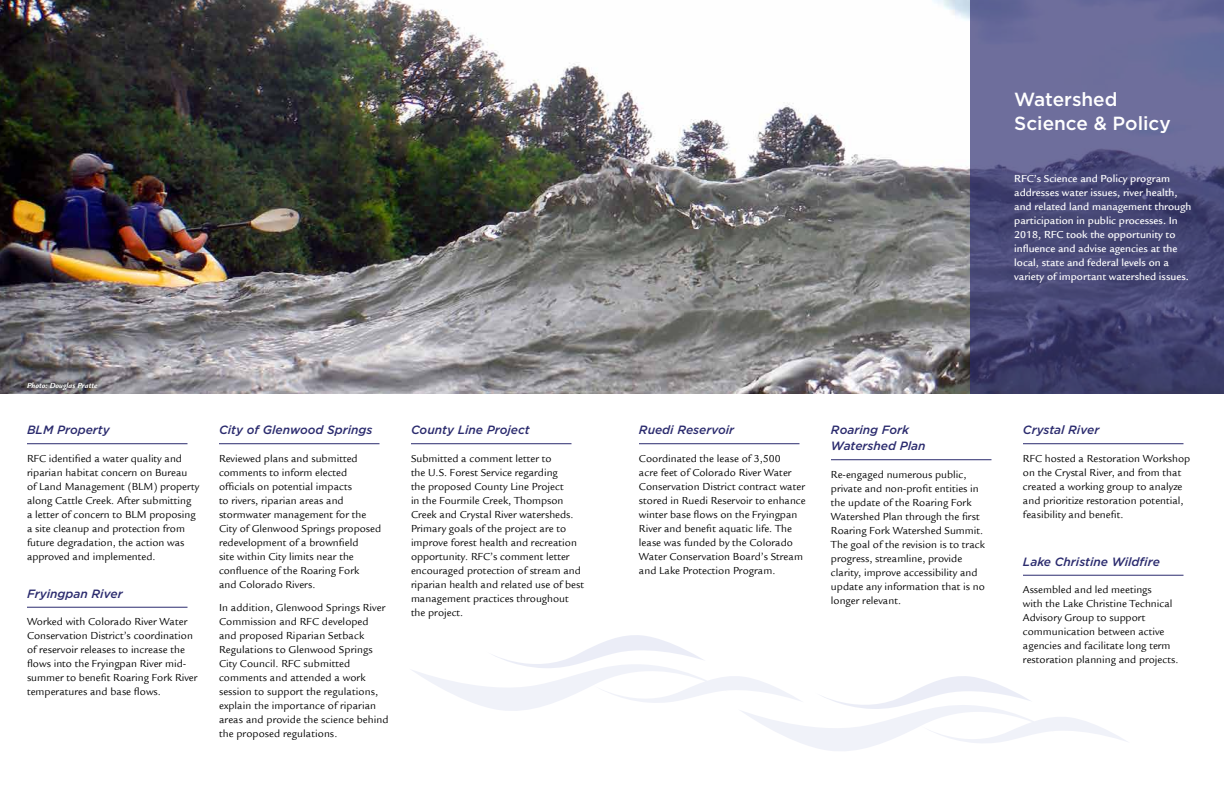
<style>
.page{position:relative;width:1224px;height:792px;background:#fff}
.page>*{position:absolute;margin:0;border:0;box-sizing:border-box;transform-origin:0 0}
.t1{font:500 19px/24px "Gotham";color:#fff}
.t2{font:italic 500 12px/16px "Gotham";color:#2b2b6e}
.t3{font:11px/14px "Legacy Sans Std";color:#000}
.t4{font:500 11px/14px "Legacy Sans Std";color:#fff}
.t5{font:italic 700 8px "Legacy Sans";color:#fff}
</style>
<div class="page">
<img style="left:0;top:0;width:971px;height:394px">
<hr style="left:27px;top:443px;width:161px;height:1px;background:#2b2b6e">
<hr style="left:27px;top:607px;width:161px;height:1px;background:#2b2b6e">
<hr style="left:219px;top:443px;width:161px;height:1px;background:#2b2b6e">
<hr style="left:411px;top:443px;width:161px;height:1px;background:#2b2b6e">
<hr style="left:639px;top:443px;width:160px;height:1px;background:#2b2b6e">
<hr style="left:831px;top:459px;width:160px;height:1px;background:#2b2b6e">
<hr style="left:1023px;top:443px;width:160px;height:1px;background:#2b2b6e">
<hr style="left:1023px;top:575px;width:160px;height:1px;background:#2b2b6e">
<svg style="left:971px;top:0;width:253px;height:394px;background:#545482"></svg>
<svg style="left:24px;top:378px;width:77px;height:16px"></svg>
<svg style="left:412px;top:635px;width:715px;height:116px"></svg>
<p class="t5" style="left:27px;top:380px;width:72px">Photo: Douglas Pratte</p>
<p class="t2" style="left:27px;top:422px;width:84px">BLM Property</p>
<p class="t3" style="left:27px;top:452px;width:174px">RFC identified a water quality and riparian habitat concern on Bureau of Land Management (BLM) property along Cattle Creek. After submitting a letter of concern to BLM proposing a site cleanup and protection from future degradation, the action was approved and implemented.</p>
<p class="t2" style="left:27px;top:586px;width:97px">Fryingpan River</p>
<p class="t3" style="left:27px;top:615px;width:172px">Worked with Colorado River Water Conservation District’s coordination of reservoir releases to increase the flows into the Fryingpan River mid&shy;summer to benefit Roaring Fork River temperatures and base flows.</p>
<p class="t2" style="left:219px;top:422px;width:155px">City of Glenwood Springs</p>
<p class="t3" style="left:219px;top:452px;width:164px">Reviewed plans and submitted comments to inform elected officials on potential impacts<br>to rivers, riparian areas and stormwater management for the<br>City of Glenwood Springs proposed redevelopment of a brownfield<br>site within City limits near the confluence of the Roaring Fork<br>and Colorado Rivers.</p>
<p class="t3" style="left:219px;top:601px;width:171px">In addition, Glenwood Springs River<br>Commission and RFC developed and proposed Riparian Setback<br>Regulations to Glenwood Springs<br>City Council. RFC submitted comments and attended a work session to support the regulations, explain the importance of riparian areas and provide the science behind the proposed regulations.</p>
<p class="t2" style="left:411px;top:422px;width:120px">County Line Project</p>
<p class="t3" style="left:411px;top:452px;width:175px">Submitted a comment letter to<br>the U.S. Forest Service regarding<br>the proposed County Line Project<br>in the Fourmile Creek, Thompson<br>Creek and Crystal River watersheds.<br>Primary goals of the project are to improve forest health and recreation opportunity. RFC’s comment letter encouraged protection of stream and riparian health and related use of best management practices throughout the project.</p>
<h1 class="t1" style="left:1014px;top:87px;width:158px">Watershed<br>Science &amp; Policy</h1>
<p class="t4" style="left:1014px;top:172px;width:179px">RFC’s Science and Policy program addresses water issues, river health, and related land management through participation in public processes. In 2018, RFC took the opportunity to influence and advise agencies at the local, state and federal levels on a variety of important watershed issues.</p>
<p class="t2" style="left:639px;top:422px;width:97px">Ruedi Reservoir</p>
<p class="t3" style="left:639px;top:452px;width:168px">Coordinated the lease of 3,500<br>acre feet of Colorado River Water Conservation District contract water stored in Ruedi Reservoir to enhance winter base flows on the Fryingpan River and benefit aquatic life. The lease was funded by the Colorado Water Conservation Board’s Stream and Lake Protection Program.</p>
<p class="t2" style="left:831px;top:422px;width:96px">Roaring Fork<br>Watershed Plan</p>
<p class="t3" style="left:831px;top:468px;width:155px">Re-engaged numerous public, private and non-profit entities in the update of the Roaring Fork<br>Watershed Plan through the first<br>Roaring Fork Watershed Summit.<br>The goal of the revision is to track progress, streamline, provide clarity, improve accessibility and update any information that is no longer relevant.</p>
<p class="t2" style="left:1023px;top:422px;width:78px">Crystal River</p>
<p class="t3" style="left:1023px;top:452px;width:169px">RFC hosted a Restoration Workshop on the Crystal River, and from that created a working group to analyze and prioritize restoration potential, feasibility and benefit.</p>
<p class="t2" style="left:1023px;top:554px;width:138px">Lake Christine Wildfire</p>
<p class="t3" style="left:1023px;top:583px;width:157px">Assembled and led meetings<br>with the Lake Christine Technical<br>Advisory Group to support communication between active agencies and facilitate long term restoration planning and projects.</p>
</div>
